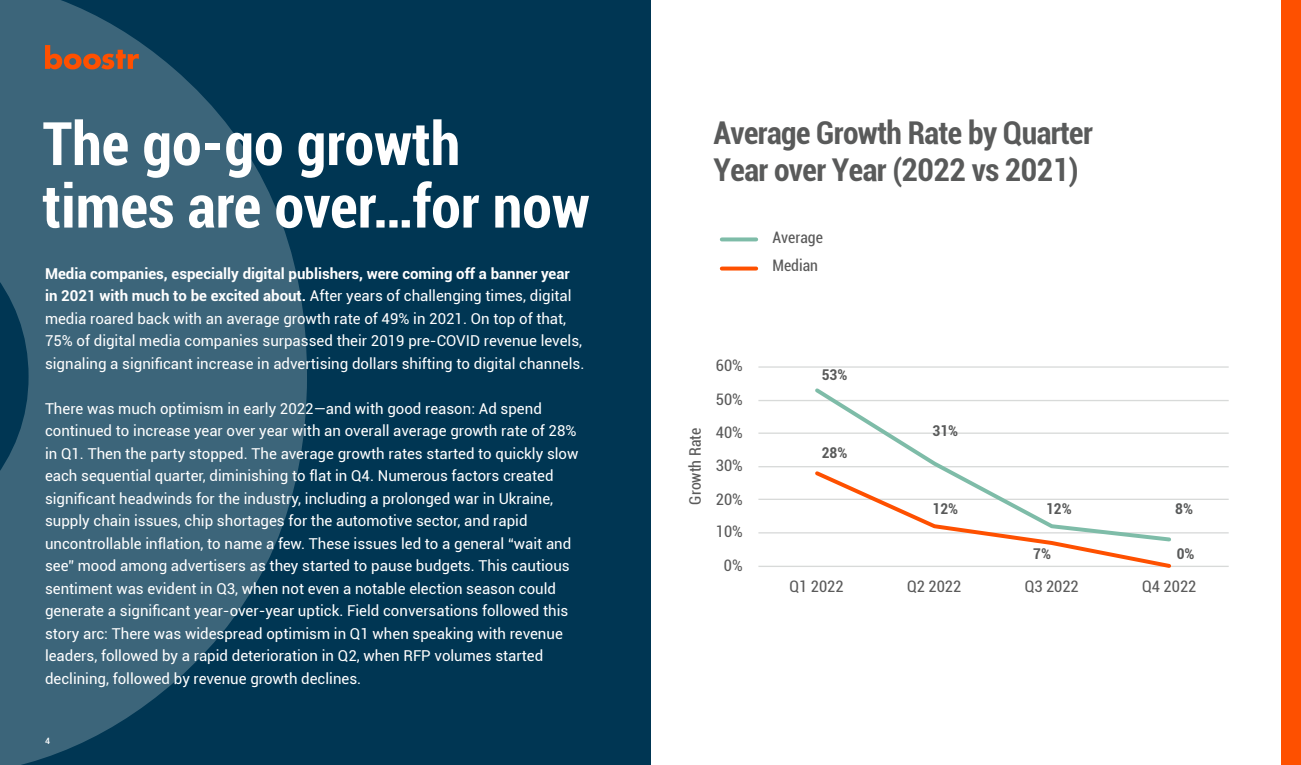
<style>
.page{position:relative;width:1301px;height:765px;background:#fff}
.page>*{position:absolute;margin:0;border:0;box-sizing:border-box;transform-origin:0 0}
.t1{font:700 condensed 60px/62.5px "Roboto";color:#fff}
.t2{font:700 condensed 31.38px/37.8px "Roboto";letter-spacing:-.02em;color:#595a5a}
.t3{font:condensed 15.88px/27.9px "Roboto";color:#5a5a5a}
.t4{font:15px/22.5px "Roboto";color:#fff}
.t5{font:700 condensed 14.88px "Roboto";color:#595a5a}
.t6{font:500 8.75px "Roboto";color:#fff}
.s1{font-weight:700}
</style>
<div class="page">
<div style="left:0;top:0;width:650px;height:765px;background:#003653"></div>
<div style="left:1281px;top:0;width:20px;height:765px;background:#fe5000"></div>
<svg style="left:0;top:0;width:307px;height:765px;fill:#3c657a"></svg>
<svg style="left:45px;top:45px;width:94px;height:24px;background:#8f5b45"></svg>
<svg style="left:722px;top:237px;width:34px;height:4px"></svg>
<svg style="left:722px;top:267px;width:34px;height:4px"></svg>
<hr style="left:758px;top:366px;width:470px;height:2px;background:#d8dad9">
<hr style="left:758px;top:400px;width:470px;height:1px;background:#d8dad9">
<hr style="left:758px;top:433px;width:470px;height:1px;background:#d8dad9">
<hr style="left:758px;top:466px;width:470px;height:1px;background:#d8dad9">
<hr style="left:758px;top:499px;width:470px;height:1px;background:#d8dad9">
<hr style="left:758px;top:532px;width:470px;height:2px;background:#d8dad9">
<hr style="left:758px;top:566px;width:470px;height:1px;background:#d8dad9">
<svg style="left:811px;top:388px;width:362px;height:146px"></svg>
<svg style="left:812px;top:468px;width:361px;height:100px"></svg>
<h1 class="t1" style="left:42px;top:110px;width:549px">The go-go growth times are over…for now</h1>
<p class="t4" style="left:45px;top:262px;width:541px"><span class="s1">Media companies, especially digital publishers, were coming off a banner year in 2021 with much to be excited about.</span> After years of challenging times, digital media roared back with an average growth rate of 49% in 2021. On top of that, 75% of digital media companies surpassed their 2019 pre-COVID revenue levels, signaling a significant increase in advertising dollars shifting to digital channels.</p>
<p class="t4" style="left:45px;top:397px;width:535px">There was much optimism in early 2022—and with good reason: Ad spend continued to increase year over year with an overall average growth rate of 28% in Q1. Then the party stopped. The average growth rates started to quickly slow each sequential quarter, diminishing to flat in Q4. Numerous factors created significant headwinds for the industry, including a prolonged war in Ukraine, supply chain issues, chip shortages for the automotive sector, and rapid uncontrollable inflation, to name a few. These issues led to a general “wait and see” mood among advertisers as they started to pause budgets. This cautious sentiment was evident in Q3, when not even a notable election season could generate a significant year-over-year uptick. Field conversations followed this story arc: There was widespread optimism in Q1 when speaking with revenue leaders, followed by a rapid deterioration in Q2, when RFP volumes started declining, followed by revenue growth declines.</p>
<p class="t6" style="left:45px;top:734px;width:6px">4</p>
<h2 class="t2" style="left:713px;top:112px;width:381px">Average Growth Rate by Quarter<br>Year over Year (2022 vs 2021)</h2>
<p class="t3" style="left:772px;top:223px;width:52px">Average<br>Median</p>
<p class="t3" style="left:680px;top:505px;width:78px;rotate:-90deg">Growth Rate</p>
<p class="t3" style="left:716px;top:351px;width:29px">60%</p>
<p class="t3" style="left:716px;top:385px;width:29px">50%</p>
<p class="t3" style="left:716px;top:418px;width:29px">40%</p>
<p class="t3" style="left:716px;top:451px;width:29px">30%</p>
<p class="t3" style="left:716px;top:485px;width:29px">20%</p>
<p class="t3" style="left:716px;top:517px;width:29px">10%</p>
<p class="t3" style="left:724px;top:551px;width:20px">0%</p>
<p class="t5" style="left:822px;top:364px;width:27px">53%</p>
<p class="t5" style="left:822px;top:442px;width:27px">28%</p>
<p class="t5" style="left:932px;top:420px;width:27px">31%</p>
<p class="t5" style="left:932px;top:498px;width:27px">12%</p>
<p class="t5" style="left:1046px;top:498px;width:27px">12%</p>
<p class="t5" style="left:1175px;top:498px;width:19px">8%</p>
<p class="t5" style="left:1033px;top:543px;width:19px">7%</p>
<p class="t5" style="left:1176px;top:543px;width:19px">0%</p>
<p class="t3" style="left:789px;top:572px;width:56px">Q1 2022</p>
<p class="t3" style="left:907px;top:572px;width:56px">Q2 2022</p>
<p class="t3" style="left:1024px;top:572px;width:56px">Q3 2022</p>
<p class="t3" style="left:1142px;top:572px;width:56px">Q4 2022</p>
</div>
